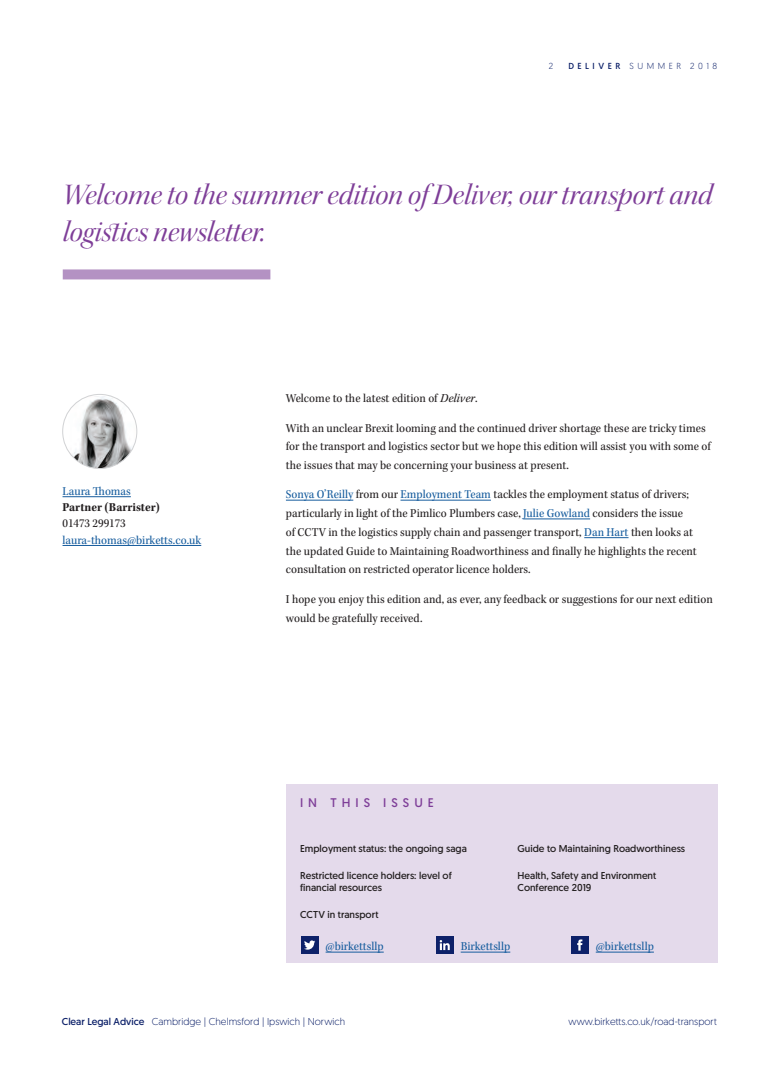
<style>
.page{position:relative;width:780px;height:1088px;background:#fff}
.page>*{position:absolute;margin:0;border:0;box-sizing:border-box;transform-origin:0 0}
.t1{font:30px/37.5px "Kepler Std It Disp";color:#7e3e98}
.t2{font:12.5px/18.8px "Kepler Std Scn";color:#231f20}
.t3{font:12.5px "Kepler Std Scn";color:#175d9e}
.t4{font:12.5px "Kepler Std Bold Scn";color:#231f20}
.t5{font:12.5px "Geomanist";letter-spacing:.4em;color:#7e3e98}
.t6{font:10px/12.5px "Geomanist";color:#231f20}
.t7{font:300 10px "Geomanist";color:#0d2169}
.t8{font:300 8.75px "Geomanist";letter-spacing:.4em;color:#0d2169}
.s1{font-weight:400}
.s2{font-family:"Kepler Std";font-style:italic}
.s3{color:#175d9e}
</style>
<div class="page">
<div style="left:63px;top:269px;width:207px;height:10px;background:#b492c3"></div>
<hr style="left:286px;top:500px;width:67px;height:1px;background:#175d9e">
<hr style="left:400px;top:500px;width:91px;height:1px;background:#175d9e">
<hr style="left:523px;top:518px;width:67px;height:1px;background:#175d9e">
<hr style="left:584px;top:537px;width:44px;height:1px;background:#175d9e">
<div style="left:286px;top:784px;width:431px;height:179px;background:#e4daeb"></div>
<hr style="left:63px;top:496px;width:68px;height:1px;background:#175d9e">
<hr style="left:63px;top:545px;width:138px;height:1px;background:#175d9e">
<img style="left:63px;top:397px;width:74px;height:71px">
<div style="left:63px;top:394px;width:74px;height:75px;border:1px solid #d1d2d4;border-radius:50%"></div>
<hr style="left:325px;top:952px;width:59px;height:1px;background:#175d9e">
<hr style="left:460px;top:952px;width:50px;height:1px;background:#175d9e">
<hr style="left:595px;top:952px;width:59px;height:1px;background:#175d9e">
<div style="left:301px;top:936px;width:17px;height:18px;background:#0d2169"></div>
<svg style="left:304px;top:940px;width:11px;height:9px"></svg>
<div style="left:436px;top:936px;width:17px;height:18px;background:#0d2169"></div>
<svg style="left:439px;top:940px;width:11px;height:10px"></svg>
<div style="left:571px;top:936px;width:17px;height:18px;background:#0d2169"></div>
<svg style="left:577px;top:939px;width:5px;height:11px"></svg>
<p class="t8" style="left:549px;top:61px;width:6px">2</p>
<p class="t8" style="left:568px;top:61px;width:150px"><span class="s1">DELIVER</span> SUMMER 2018</p>
<h1 class="t1" style="left:63px;top:176px;width:651px">Welcome to the summer edition of Deliver, our transport and logistics newsletter.</h1>
<p class="t3" style="left:63px;top:484px;width:70px">Laura Thomas</p>
<p class="t4" style="left:63px;top:500px;width:99px">Partner (Barrister)</p>
<p class="t2" style="left:63px;top:515px;width:65px">01473 299173</p>
<p class="t3" style="left:63px;top:533px;width:140px">laura-thomas@birketts.co.uk</p>
<p class="t2" style="left:286px;top:389px;width:193px">Welcome to the latest edition of <span class="s2">Deliver</span>.</p>
<p class="t2" style="left:286px;top:419px;width:426px">With an unclear Brexit looming and the continued driver shortage these are tricky times for the transport and logistics sector but we hope this edition will assist you with some of the issues that may be concerning your business at present.</p>
<p class="t2" style="left:286px;top:485px;width:412px"><span class="s3">Sonya O’Reilly</span> from our <span class="s3">Employment Team</span> tackles the employment status of drivers; particularly in light of the Pimlico Plumbers case, <span class="s3">Julie Gowland</span> considers the issue<br>of CCTV in the logistics supply chain and passenger transport, <span class="s3">Dan Hart</span> then looks at the updated Guide to Maintaining Roadworthiness and finally he highlights the recent consultation on restricted operator licence holders.</p>
<p class="t2" style="left:286px;top:590px;width:428px">I hope you enjoy this edition and, as ever, any feedback or suggestions for our next edition would be gratefully received.</p>
<p class="t5" style="left:300px;top:795px;width:135px">IN THIS ISSUE</p>
<p class="t6" style="left:300px;top:842px;width:168px">Employment status: the ongoing saga</p>
<p class="t6" style="left:300px;top:868px;width:153px">Restricted licence holders: level of financial resources</p>
<p class="t6" style="left:300px;top:908px;width:80px">CCTV in transport</p>
<p class="t6" style="left:517px;top:842px;width:169px">Guide to Maintaining Roadworthiness</p>
<p class="t6" style="left:517px;top:868px;width:140px">Health, Safety and Environment<br>Conference 2019</p>
<p class="t3" style="left:325px;top:939px;width:60px">@birkettsllp</p>
<p class="t3" style="left:460px;top:939px;width:51px">Birkettsllp</p>
<p class="t3" style="left:595px;top:939px;width:60px">@birkettsllp</p>
<p class="t7" style="left:62px;top:1015px;width:285px"><span class="s1">Clear Legal Advice</span> Cambridge | Chelmsford | Ipswich | Norwich</p>
<p class="t7" style="left:568px;top:1015px;width:150px">www.birketts.co.uk/road-transport</p>
</div>
